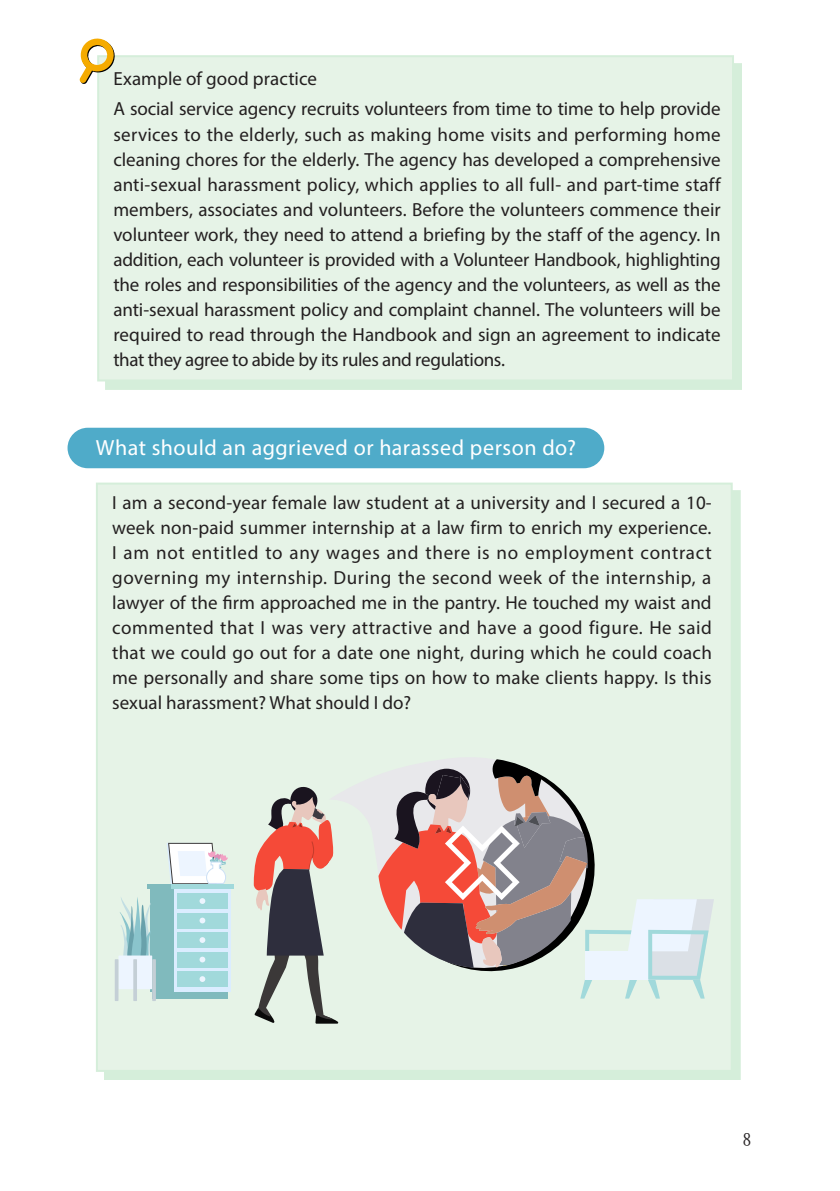
<style>
.page{position:relative;width:840px;height:1191px;background:#fff}
.page>*{position:absolute;margin:0;border:0;box-sizing:border-box;transform-origin:0 0}
.title_engg{font:22px "Myriad Pro";letter-spacing:.025em;color:#fff}
.t1{font:19px/25px "Myriad Pro";color:#231f20;text-align:justify}
.t2{font:17px "DF Kai Shu SB Estd BF";color:#231f20}
</style>
<div class="page">
<div style="left:67px;top:428px;width:537px;height:40px;background:#4fabc9;border-radius:20px"></div>
<div style="left:105px;top:63px;width:636px;height:327px;background:#d5eeda"></div>
<div style="left:97px;top:55px;width:636px;height:326px;background:#e6f3e7;border:2px solid #d5eeda"></div>
<svg style="left:79px;top:38px;width:38px;height:46px"></svg>
<div style="left:104px;top:490px;width:636px;height:590px;background:#d5eeda"></div>
<div style="left:96px;top:482px;width:636px;height:589px;background:#e6f3e7;border:2px solid #d5eeda"></div>
<svg style="left:253px;top:786px;width:85px;height:237px"></svg>
<svg style="left:328px;top:758px;width:158px;height:221px"></svg>
<svg style="left:378px;top:759px;width:335px;height:239px"></svg>
<div style="left:152px;top:991px;width:75px;height:7px;background:#80babd"></div>
<svg style="left:173px;top:888px;width:58px;height:104px;background:#cde7f5"></svg>
<div style="left:177px;top:971px;width:50px;height:15px;background:#a1d9db"></div>
<div style="left:177px;top:952px;width:50px;height:15px;background:#a1d9db"></div>
<div style="left:177px;top:932px;width:50px;height:15px;background:#a1d9db"></div>
<div style="left:177px;top:913px;width:50px;height:15px;background:#a1d9db"></div>
<div style="left:177px;top:893px;width:50px;height:15px;background:#a1d9db"></div>
<div style="left:150px;top:888px;width:23px;height:104px;background:#80babd"></div>
<div style="left:171px;top:883px;width:63px;height:5px;background:#a1d9db"></div>
<div style="left:147px;top:883px;width:24px;height:5px;background:#80babd"></div>
<svg style="left:199px;top:898px;width:6px;height:6px"></svg>
<svg style="left:199px;top:917px;width:6px;height:6px"></svg>
<svg style="left:199px;top:937px;width:6px;height:6px"></svg>
<svg style="left:199px;top:956px;width:6px;height:6px"></svg>
<svg style="left:199px;top:976px;width:6px;height:6px"></svg>
<svg style="left:166px;top:843px;width:62px;height:41px;background:#e8ebef"></svg>
<svg style="left:120px;top:897px;width:31px;height:58px"></svg>
<div style="left:118px;top:955px;width:34px;height:34px;background:#edf5ff"></div>
<hr style="left:115px;top:959px;width:3px;height:42px;background:#c4cfd6">
<hr style="left:133px;top:959px;width:4px;height:42px;background:#c4cfd6">
<hr style="left:152px;top:959px;width:4px;height:42px;background:#c4cfd6">
<p class="t1" style="left:113px;top:66px;width:205px">Example of good practice</p>
<p class="t1" style="left:113px;top:96px;width:608px">A social service agency recruits volunteers from time to time to help provide services to the elderly, such as making home visits and performing home cleaning chores for the elderly. The agency has developed a comprehensive anti-sexual harassment policy, which applies to all full- and part-time staff members, associates and volunteers. Before the volunteers commence their volunteer work, they need to attend a briefing by the staff of the agency. In addition, each volunteer is provided with a Volunteer Handbook, highlighting the roles and responsibilities of the agency and the volunteers, as well as the anti-sexual harassment policy and complaint channel. The volunteers will be required to read through the Handbook and sign an agreement to indicate that they agree to abide by its rules and regulations.</p>
<p class="title_engg" style="left:96px;top:434px;width:481px">What should an aggrieved or harassed person do?</p>
<p class="t1" style="left:112px;top:489px;width:600px">I am a second-year female law student at a university and I secured a 10- week non-paid summer internship at a law firm to enrich my experience.<br>I am not entitled to any wages and there is no employment contract governing my internship. During the second week of the internship, a lawyer of the firm approached me in the pantry. He touched my waist and commented that I was very attractive and have a good figure. He said that we could go out for a date one night, during which he could coach me personally and share some tips on how to make clients happy. Is this sexual harassment? What should I do?</p>
<p class="t2" style="left:742px;top:1131px;width:10px">8</p>
</div>
